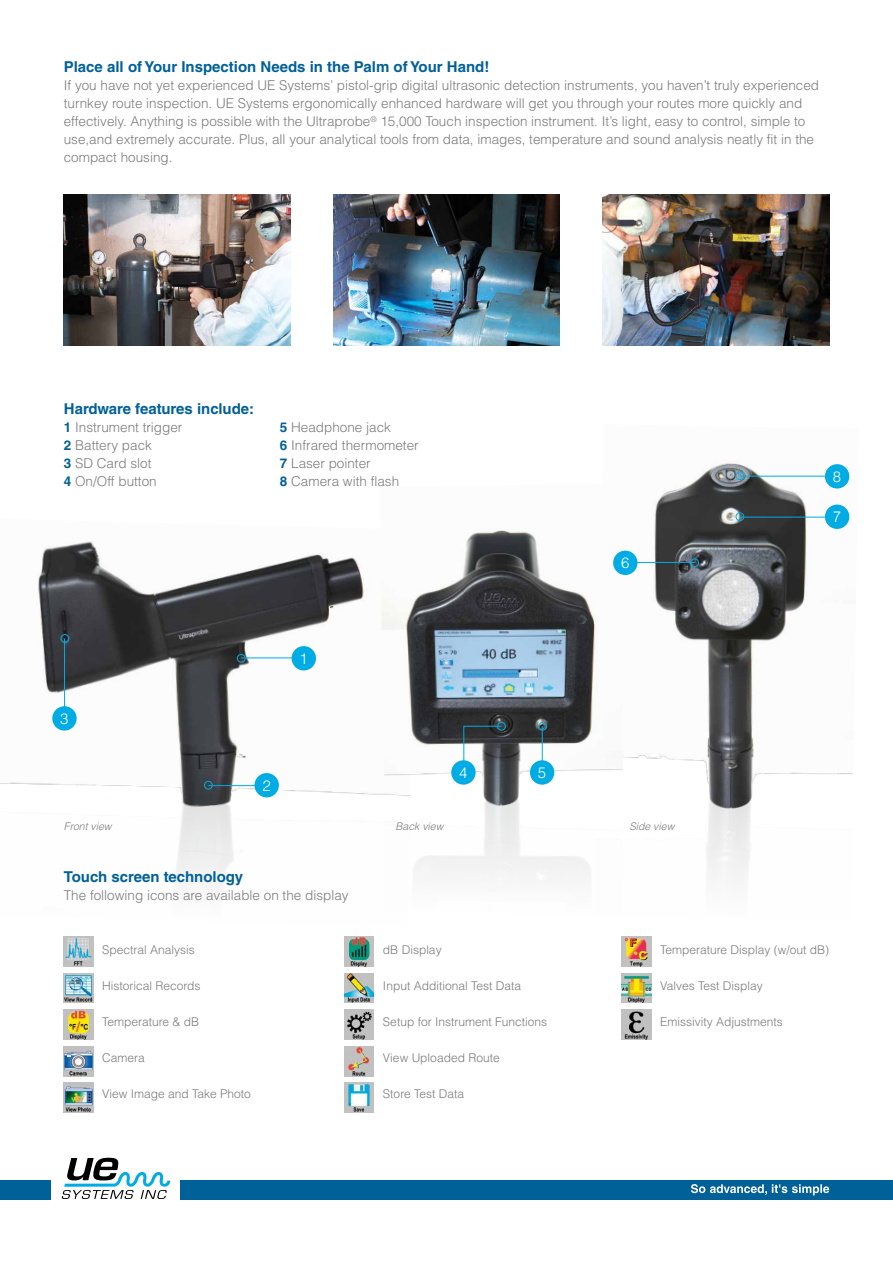
<style>
.page{position:relative;width:893px;height:1263px;background:#fff}
.page>*{position:absolute;margin:0;border:0;box-sizing:border-box;transform-origin:0 0}
.t1{font:700 15px "Helvetica LT Std";color:#006098}
.t2{font:300 15px "Helvetica LT Std";color:#fff}
.t3{font:300 13.5px/18px "Helvetica LT Std";color:#7c7b7b}
.t4{font:300 12px "Helvetica LT Std";color:#7c7b7b}
.t5{font:italic 300 10.5px "Helvetica LT Std";color:#7c7b7b}
.s1{font-weight:700;color:#006098}
</style>
<div class="page">
<img style="left:63px;top:844px;width:311px;height:242px">
<img style="left:0;top:541px;width:379px;height:303px">
<div style="left:0;top:1180px;width:893px;height:20px;background:#006098"></div>
<div style="left:51px;top:1177px;width:129px;height:27px;background:#fff"></div>
<svg style="left:61px;top:1158px;width:109px;height:41px"></svg>
<svg style="left:691px;top:1184px;width:138px;height:11px"></svg>
<img style="left:624px;top:845px;width:126px;height:195px">
<img style="left:624px;top:461px;width:229px;height:384px">
<img style="left:414px;top:846px;width:210px;height:194px">
<img style="left:379px;top:529px;width:245px;height:317px">
<div style="left:613px;top:551px;width:24px;height:24px;background:#00ace3;border-radius:50%"></div>
<div style="left:825px;top:504px;width:24px;height:25px;background:#00ace3;border-radius:50%"></div>
<div style="left:825px;top:464px;width:24px;height:24px;background:#00ace3;border-radius:50%"></div>
<div style="left:254px;top:773px;width:25px;height:24px;background:#00ace3;border-radius:50%"></div>
<div style="left:690px;top:558px;width:9px;height:9px;border:1px solid #00ace3;border-radius:50%"></div>
<hr style="left:627px;top:562px;width:68px;height:1px;background:#00ace3">
<div style="left:736px;top:512px;width:8px;height:9px;border:1px solid #00ace3;border-radius:50%"></div>
<hr style="left:740px;top:517px;width:89px;height:1px;background:#00ace3">
<div style="left:736px;top:471px;width:8px;height:9px;border:1px solid #00ace3;border-radius:50%"></div>
<hr style="left:740px;top:476px;width:89px;height:1px;background:#00ace3">
<div style="left:497px;top:722px;width:9px;height:8px;border:1px solid #00ace3;border-radius:50%"></div>
<svg style="left:463px;top:725px;width:39px;height:51px"></svg>
<div style="left:61px;top:634px;width:8px;height:9px;border:1px solid #00ace3;border-radius:50%"></div>
<hr style="left:64px;top:638px;width:1px;height:78px;background:#00ace3">
<div style="left:204px;top:781px;width:9px;height:8px;border:1px solid #00ace3;border-radius:50%"></div>
<hr style="left:208px;top:785px;width:55px;height:1px;background:#00ace3">
<div style="left:538px;top:722px;width:9px;height:9px;border:1px solid #00ace3;border-radius:50%"></div>
<hr style="left:542px;top:726px;width:1px;height:55px;background:#00ace3">
<div style="left:52px;top:706px;width:25px;height:24px;background:#00ace3;border-radius:50%"></div>
<div style="left:451px;top:760px;width:25px;height:25px;background:#00ace3;border-radius:50%"></div>
<div style="left:530px;top:760px;width:24px;height:25px;background:#00ace3;border-radius:50%"></div>
<img style="left:64px;top:936px;width:30px;height:30px">
<img style="left:344px;top:936px;width:30px;height:30px">
<img style="left:622px;top:936px;width:29px;height:30px">
<img style="left:64px;top:973px;width:30px;height:30px">
<img style="left:344px;top:973px;width:30px;height:30px">
<img style="left:622px;top:973px;width:29px;height:30px">
<img style="left:64px;top:1010px;width:30px;height:29px">
<img style="left:344px;top:1010px;width:30px;height:29px">
<img style="left:622px;top:1010px;width:29px;height:29px">
<img style="left:64px;top:1046px;width:30px;height:30px">
<img style="left:344px;top:1046px;width:30px;height:30px">
<img style="left:64px;top:1083px;width:30px;height:30px">
<img style="left:344px;top:1083px;width:30px;height:30px">
<img style="left:64px;top:194px;width:227px;height:152px">
<img style="left:602px;top:194px;width:227px;height:152px">
<img style="left:333px;top:194px;width:227px;height:152px">
<div style="left:292px;top:646px;width:24px;height:24px;background:#00ace3;border-radius:50%"></div>
<div style="left:237px;top:654px;width:8px;height:8px;border:1px solid #00ace3;border-radius:50%"></div>
<hr style="left:241px;top:657px;width:55px;height:1px;background:#00ace3">
<p class="t1" style="left:64px;top:58px;width:427px">Place all of Your Inspection Needs in the Palm of Your Hand!</p>
<p class="t3" style="left:64px;top:76px;width:757px">If you have not yet experienced UE Systems’ pistol-grip digital ultrasonic detection instruments, you haven’t truly experienced turnkey route inspection. UE Systems ergonomically enhanced hardware will get you through your routes more quickly and effectively. Anything is possible with the Ultraprobe<sup>®</sup> 15,000 Touch inspection instrument. It’s light, easy to control, simple to use,and extremely accurate. Plus, all your analytical tools from data, images, temperature and sound analysis neatly fit in the compact housing.</p>
<p class="t1" style="left:64px;top:400px;width:192px">Hardware features include:</p>
<p class="t3" style="left:64px;top:418px;width:120px"><span class="s1">1</span> Instrument trigger</p>
<p class="t3" style="left:280px;top:418px;width:113px"><span class="s1">5</span> Headphone jack</p>
<p class="t3" style="left:64px;top:436px;width:90px"><span class="s1">2</span> Battery pack</p>
<p class="t3" style="left:280px;top:436px;width:140px"><span class="s1">6</span> Infrared thermometer</p>
<p class="t3" style="left:64px;top:454px;width:89px"><span class="s1">3</span> SD Card slot</p>
<p class="t3" style="left:280px;top:454px;width:92px"><span class="s1">7</span> Laser pointer</p>
<p class="t3" style="left:64px;top:472px;width:94px"><span class="s1">4</span> On/Off button</p>
<p class="t3" style="left:280px;top:472px;width:121px"><span class="s1">8</span> Camera with flash</p>
<p class="t2" style="left:60px;top:709px;width:10px">3</p>
<p class="t2" style="left:300px;top:649px;width:10px">1</p>
<p class="t2" style="left:262px;top:776px;width:10px">2</p>
<p class="t2" style="left:459px;top:763px;width:10px">4</p>
<p class="t2" style="left:538px;top:763px;width:10px">5</p>
<p class="t2" style="left:621px;top:553px;width:10px">6</p>
<p class="t5" style="left:64px;top:819px;width:49px">Front view</p>
<p class="t5" style="left:395px;top:819px;width:49px">Back view</p>
<p class="t5" style="left:629px;top:819px;width:46px">Side view</p>
<p class="t1" style="left:64px;top:868px;width:181px">Touch screen technology</p>
<p class="t3" style="left:64px;top:886px;width:286px">The following icons are available on the display</p>
<p class="t2" style="left:833px;top:467px;width:10px">8</p>
<p class="t2" style="left:833px;top:507px;width:10px">7</p>
<p class="t4" style="left:102px;top:942px;width:94px">Spectral Analysis</p>
<p class="t4" style="left:102px;top:978px;width:100px">Historical Records</p>
<p class="t4" style="left:102px;top:1014px;width:99px">Temperature &amp; dB</p>
<p class="t4" style="left:102px;top:1050px;width:44px">Camera</p>
<p class="t4" style="left:102px;top:1086px;width:150px">View Image and Take Photo</p>
<p class="t4" style="left:383px;top:942px;width:60px">dB Display</p>
<p class="t4" style="left:383px;top:978px;width:140px">Input Additional Test Data</p>
<p class="t4" style="left:383px;top:1014px;width:166px">Setup for Instrument Functions</p>
<p class="t4" style="left:383px;top:1050px;width:118px">View Uploaded Route</p>
<p class="t4" style="left:383px;top:1086px;width:83px">Store Test Data</p>
<p class="t4" style="left:660px;top:942px;width:171px">Temperature Display (w/out dB)</p>
<p class="t4" style="left:660px;top:978px;width:104px">Valves Test Display</p>
<p class="t4" style="left:660px;top:1014px;width:124px">Emissivity Adjustments</p>
</div>
